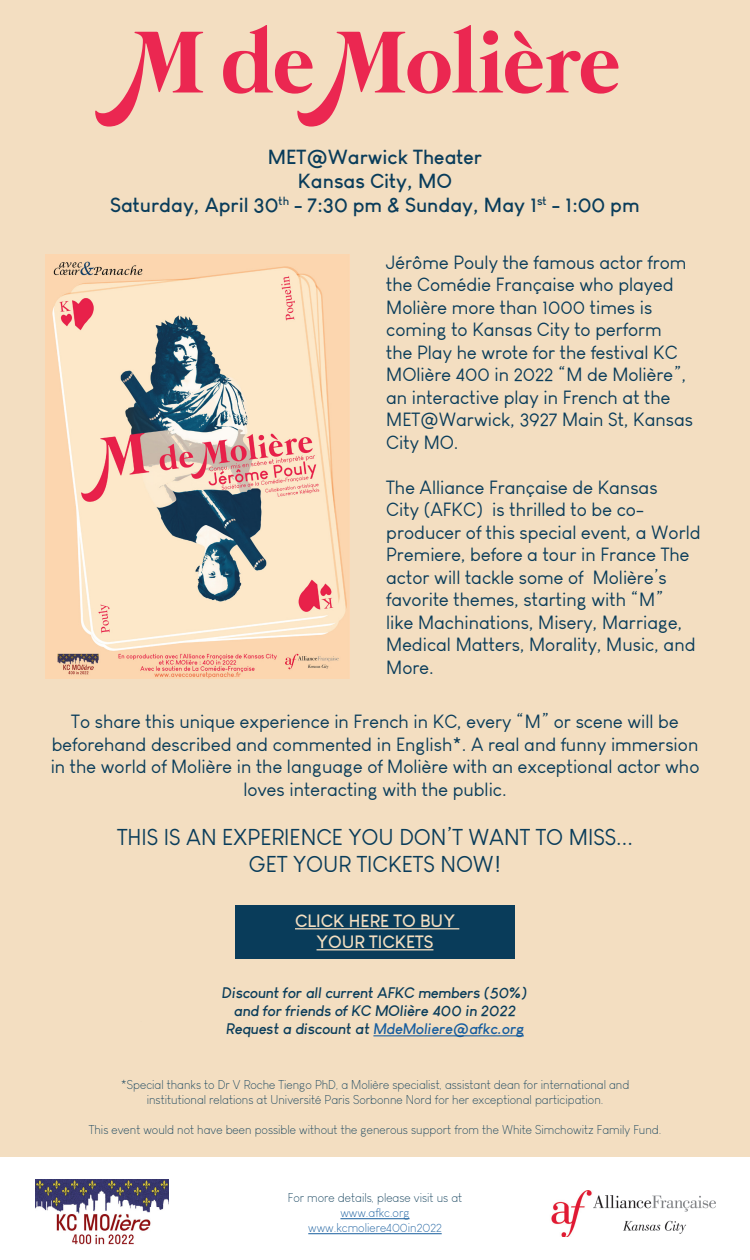
<style>
.page{position:relative;width:750px;height:1260px;background:#fff}
.page>*{position:absolute;margin:0;border:0;box-sizing:border-box;transform-origin:0 0}
.t1{font:700 90px "Mermaid Swash Caps";color:#eb2751}
.t2{font:22.5px "Louis George Cafe";color:#093c5a}
.t3{font:700 20px "Louis George Cafe";color:#093c5a}
.t4{font:18.75px/22.5px "Louis George Cafe";color:#093c5a}
.t5{font:700 17.5px/21px "Louis George Cafe";color:#f3dec1;text-align:center}
.t6{font:italic 700 15px "Louis George Cafe";color:#093c5a}
.t7{font:italic 700 15px "Louis George Cafe";color:#175d9e}
.t8{font:300 12.5px "Louis George Cafe";color:#11405b}
.t9{font:300 12.5px "Louis George Cafe";color:#175d9e}
.s1{color:#093c5a}
</style>
<div class="page">
<div style="left:0;top:0;width:750px;height:1157px;background:#f3dec1"></div>
<img style="left:45px;top:255px;width:304px;height:424px">
<hr style="left:373px;top:1035px;width:151px;height:1px;background:#175d9e">
<div style="left:235px;top:905px;width:280px;height:54px;background:#093c5a"></div>
<hr style="left:295px;top:928px;width:164px;height:1px;background:#f3dec1">
<hr style="left:317px;top:949px;width:116px;height:1px;background:#f3dec1">
<hr style="left:340px;top:1218px;width:70px;height:1px;background:#175d9e">
<hr style="left:308px;top:1233px;width:134px;height:1px;background:#175d9e">
<img style="left:551px;top:1191px;width:41px;height:46px">
<img style="left:593px;top:1195px;width:122px;height:38px">
<img style="left:35px;top:1179px;width:134px;height:66px">
<p class="t1" style="left:130px;top:11px;width:492px">M de Molière</p>
<p class="t3" style="left:268px;top:144px;width:216px">MET@Warwick Theater</p>
<p class="t3" style="left:298px;top:168px;width:156px">Kansas City, MO</p>
<p class="t3" style="left:110px;top:192px;width:531px">Saturday, April 30<sup>th</sup> - 7:30 pm &amp; Sunday, May 1<sup>st</sup> - 1:00 pm</p>
<p class="t4" style="left:386px;top:251px;width:308px">Jérôme Pouly the famous actor from the Comédie Française who played<br>Molière more than 1000 times is coming to Kansas City to perform<br>the Play he wrote for the festival KC<br>MOlière 400 in 2022 “M de Molière”, an interactive play in French at the<br>MET@Warwick, 3927 Main St, Kansas<br>City MO.</p>
<p class="t4" style="left:386px;top:476px;width:316px">The Alliance Française de Kansas<br>City (AFKC) is thrilled to be co&shy;producer of this special event, a World<br>Premiere, before a tour in France The actor will tackle some of Molière’s favorite themes, starting with “M”<br>like Machinations, Misery, Marriage,<br>Medical Matters, Morality, Music, and<br>More.</p>
<p class="t4" style="left:51px;top:710px;width:650px;text-align:center">To share this unique experience in French in KC, every “M” or scene will be beforehand described and commented in English*. A real and funny immersion in the world of Molière in the language of Molière with an exceptional actor who loves interacting with the public.</p>
<p class="t2" style="left:117px;top:824px;width:517px">THIS IS AN EXPERIENCE YOU DON’T WANT TO MISS...</p>
<p class="t2" style="left:249px;top:851px;width:254px">GET YOUR TICKETS NOW!</p>
<p class="t5" style="left:295px;top:910px;width:161px">CLICK HERE TO BUY<br>YOUR TICKETS</p>
<p class="t6" style="left:222px;top:983px;width:308px">Discount for all current AFKC members (50%)</p>
<p class="t6" style="left:234px;top:1001px;width:284px">and for friends of KC MOlière 400 in 2022</p>
<p class="t7" style="left:226px;top:1019px;width:299px"><span class="s1">Request a discount at</span> MdeMoliere@afkc.org</p>
<p class="t8" style="left:121px;top:1077px;width:510px">*Special thanks to Dr V Roche Tiengo PhD, a Molière specialist, assistant dean for international and</p>
<p class="t8" style="left:147px;top:1092px;width:458px">institutional relations at Université Paris Sorbonne Nord for her exceptional participation.</p>
<p class="t8" style="left:89px;top:1122px;width:574px">This event would not have been possible without the generous support from the White Simchowitz Family Fund.</p>
<p class="t8" style="left:288px;top:1191px;width:176px">For more details, please visit us at</p>
<p class="t9" style="left:340px;top:1206px;width:71px">www.afkc.org</p>
<p class="t9" style="left:308px;top:1221px;width:135px">www.kcmoliere400in2022</p>
</div>
